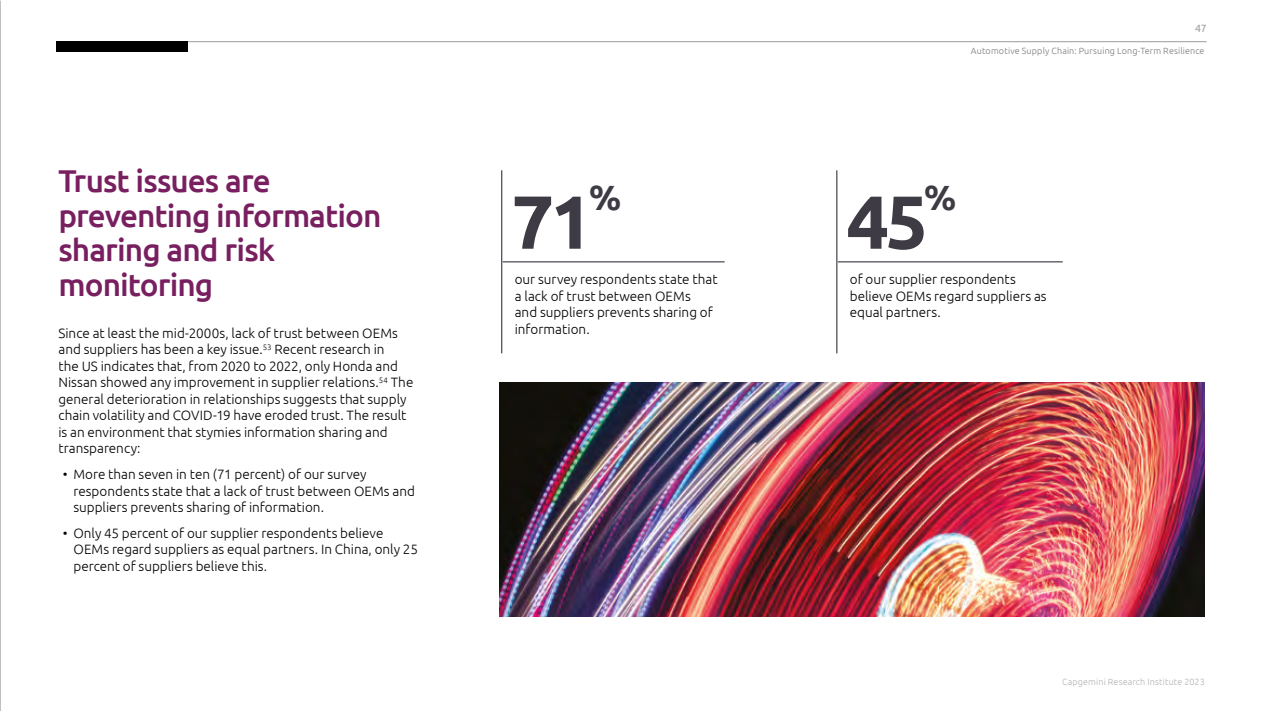
<style>
.page{position:relative;width:1263px;height:711px;background:#fff}
.page>*{position:absolute;margin:0;border:0;box-sizing:border-box;transform-origin:0 0}
.t1{font:700 75px "Ubuntu";color:#3f3b45}
.t2{font:700 34.95px "Ubuntu";color:#3f3b45}
.t3{font:500 31.5px/34.5px "Ubuntu";letter-spacing:-.03em;color:#781f60}
.t4{font:300 13.5px/16.5px "Ubuntu";color:#000}
.t5{font:10.5px "Ubuntu";color:#9d9d9c}
.t6{font:300 9px "Ubuntu";letter-spacing:.015em;color:#7c7b7b}
.t7{font:300 9px "Ubuntu";letter-spacing:.015em;color:#b3b2b2}
</style>
<div class="page">
<hr style="left:0;top:0;width:1px;height:710px;background:#161b1f">
<hr style="left:503px;top:261px;width:222px;height:1px;background:#201d27">
<hr style="left:501px;top:170px;width:1px;height:183px;background:#201d27">
<hr style="left:838px;top:261px;width:225px;height:1px;background:#201d27">
<hr style="left:837px;top:170px;width:1px;height:183px;background:#201d27">
<img style="left:499px;top:382px;width:705px;height:234px">
<hr style="left:57px;top:41px;width:1149px;height:1px;background:#9d9d9c">
<div style="left:56px;top:41px;width:131px;height:11px;background:#000"></div>
<h3 class="t3" style="left:58px;top:162px;width:325px">Trust issues are preventing information sharing and risk monitoring</h3>
<p class="t4" style="left:58px;top:324px;width:356px">Since at least the mid-2000s, lack of trust between OEMs and suppliers has been a key issue.<sup>53</sup> Recent research in<br>the US indicates that, from 2020 to 2022, only Honda and Nissan showed any improvement in supplier relations.<sup>54</sup> The general deterioration in relationships suggests that supply chain volatility and COVID-19 have eroded trust. The result is an environment that stymies information sharing and transparency:</p>
<p class="t4" style="left:73px;top:465px;width:343px;text-indent:-11px">• More than seven in ten (71 percent) of our survey respondents state that a lack of trust between OEMs and suppliers prevents sharing of information.</p>
<p class="t4" style="left:73px;top:523px;width:346px;text-indent:-11px">• Only 45 percent of our supplier respondents believe<br>OEMs regard suppliers as equal partners. In China, only 25 percent of suppliers believe this.</p>
<h1 class="t1" style="left:511px;top:176px;width:83px">71</h1>
<h2 class="t2" style="left:589px;top:176px;width:34px">%</h2>
<p class="t4" style="left:515px;top:271px;width:204px">our survey respondents state that a lack of trust between OEMs<br>and suppliers prevents sharing of information.</p>
<p class="t5" style="left:1195px;top:21px;width:13px">47</p>
<p class="t6" style="left:971px;top:45px;width:235px">Automotive Supply Chain: Pursuing Long-Term Resilience</p>
<h1 class="t1" style="left:846px;top:176px;width:83px">45</h1>
<h2 class="t2" style="left:924px;top:176px;width:34px">%</h2>
<p class="t4" style="left:850px;top:271px;width:198px">of our supplier respondents believe OEMs regard suppliers as equal partners.</p>
<p class="t7" style="left:1062px;top:676px;width:144px">Capgemini Research Institute 2023</p>
</div>
